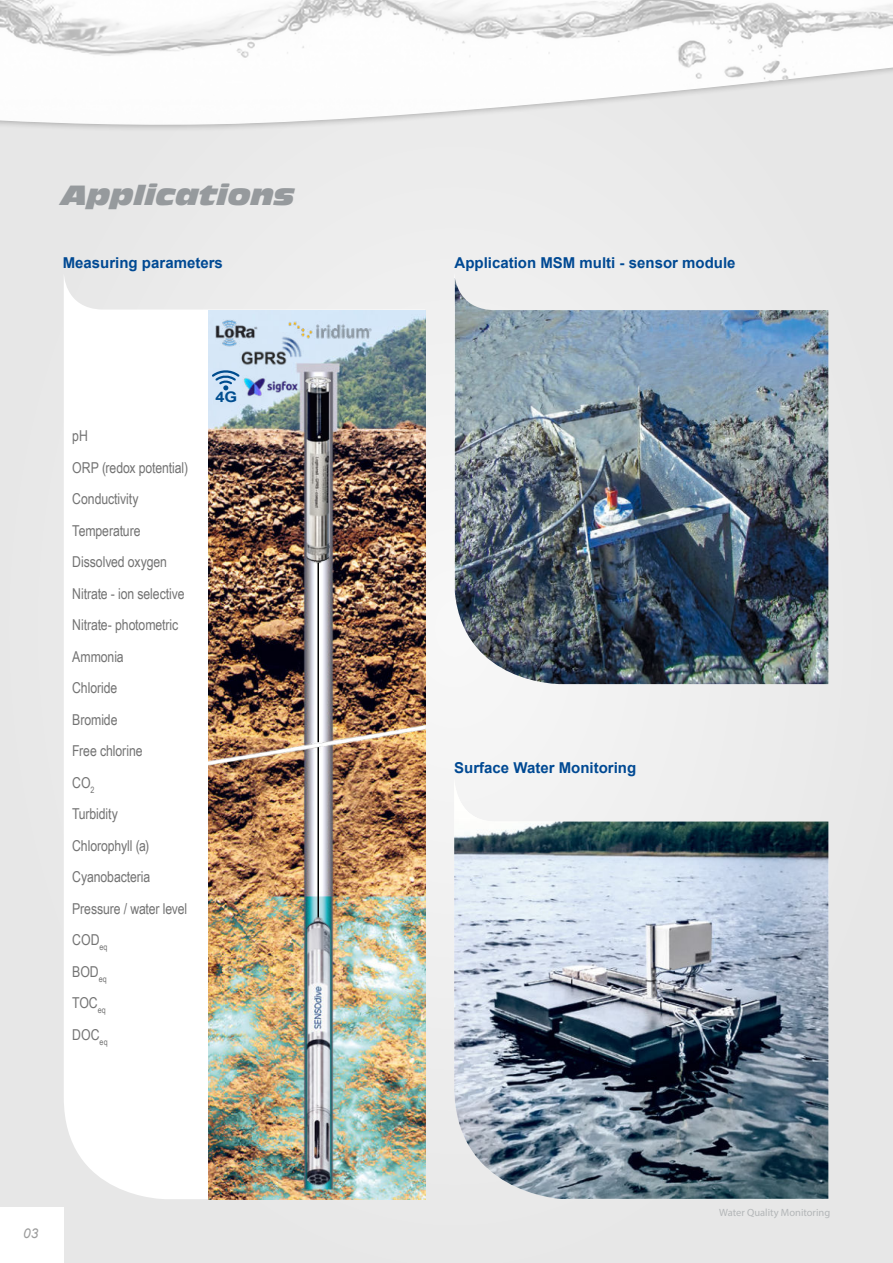
<style>
.page{position:relative;width:893px;height:1263px;background:#e8e8e8}
.page>*{position:absolute;margin:0;border:0;box-sizing:border-box;transform-origin:0 0}
.t1{font:italic 27px "Antique Olive LT Nord";letter-spacing:-.005em;color:#969a9d}
.t2{font:15px/31.5px "Arial Narrow";letter-spacing:-.005em;color:#737373}
.t3{font:700 15px "Arial";color:#004993}
.t4{font:700 14.55px "Arial";color:#004d8f;scale:1.12 1}
.t5{font:italic 13.5px "Arial";color:#9c9c9c}
.t6{font:10.5px "Myriad Pro";color:#b3b6b8}
</style>
<div class="page">
<div style="left:0;top:1207px;width:64px;height:56px;background:#fff"></div>
<img style="left:454px;top:777px;width:374px;height:422px">
<svg style="left:64px;top:278px;width:361px;height:921px;background:#fdfdfd"></svg>
<img style="left:209px;top:310px;width:216px;height:889px">
<img style="left:455px;top:279px;width:373px;height:405px">
<img style="left:284px;top:370px;width:61px;height:204px">
<hr style="left:317px;top:563px;width:2px;height:179px;background:#000">
<hr style="left:317px;top:747px;width:2px;height:364px;background:#000">
<img style="left:281px;top:914px;width:70px;height:277px">
<img style="left:216px;top:319px;width:41px;height:27px">
<img style="left:242px;top:376px;width:58px;height:22px">
<img style="left:239px;top:333px;width:66px;height:35px">
<svg style="left:212px;top:369px;width:28px;height:21px"></svg>
<img style="left:288px;top:322px;width:83px;height:16px">
<img style="left:0;top:0;width:893px;height:126px">
<h1 class="t1" style="left:61px;top:183px;width:235px">Applications</h1>
<p class="t3" style="left:63px;top:257px;width:162px">Measuring parameters</p>
<p class="t3" style="left:455px;top:257px;width:282px">Application MSM multi - sensor module</p>
<p class="t2" style="left:72px;top:422px;width:117px">pH<br>ORP (redox potential)<br>Conductivity<br>Temperature<br>Dissolved oxygen<br>Nitrate - ion selective<br>Nitrate- photometric<br>Ammonia<br>Chloride<br>Bromide<br>Free chlorine<br>CO<sub>2<br></sub>Turbidity<br>Chlorophyll (a)<br>Cyanobacteria<br>Pressure / water level<br>COD<sub>eq<br></sub>BOD<sub>eq<br></sub>TOC<sub>eq<br></sub>DOC<sub>eq</sub></p>
<p class="t4" style="left:216px;top:392px;width:21px">4G</p>
<p class="t3" style="left:454px;top:762px;width:183px">Surface Water Monitoring</p>
<p class="t5" style="left:23px;top:1228px;width:17px">03</p>
<p class="t6" style="left:719px;top:1209px;width:113px">Water Quality Monitoring</p>
</div>
